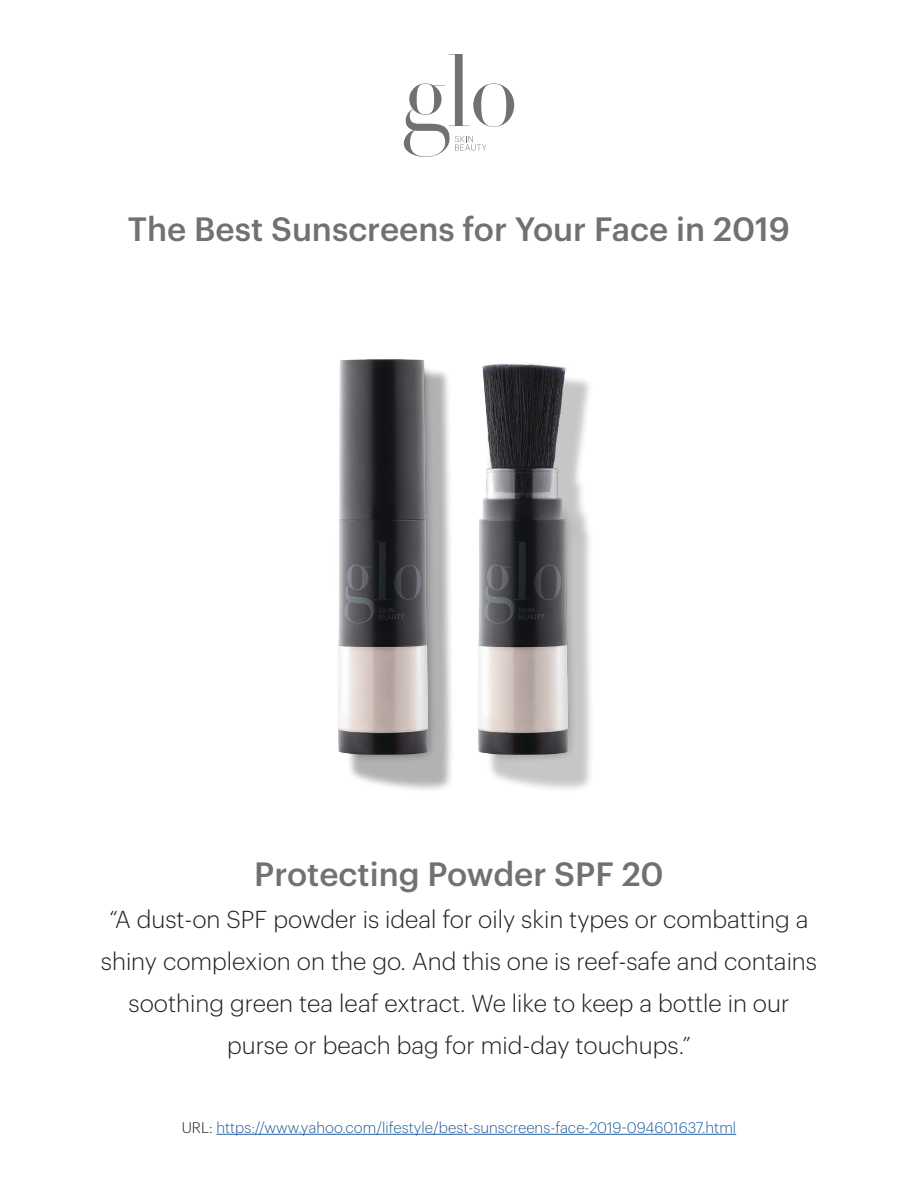
<style>
.page{position:relative;width:918px;height:1188px;background:#fff}
.page>*{position:absolute;margin:0;border:0;box-sizing:border-box;transform-origin:0 0}
.t1{font:500 33px "Graphik";color:#707272}
.t2{font:300 24px/42px "Graphik";color:#231f20;text-align:center}
.t3{font:300 15px "Graphik";color:#215e9f}
.s1{color:#231f20}
</style>
<div class="page">
<svg style="left:404px;top:54px;width:110px;height:103px"></svg>
<hr style="left:216px;top:1134px;width:520px;height:1px;background:#215e9f">
<img style="left:477px;top:364px;width:114px;height:425px">
<img style="left:338px;top:359px;width:113px;height:431px">
<p class="t1" style="left:128px;top:204px;width:664px">The Best Sunscreens for Your Face in 2019</p>
<p class="t1" style="left:254px;top:849px;width:411px">Protecting Powder SPF 20</p>
<p class="t2" style="left:101px;top:896px;width:718px">“A dust-on SPF powder is ideal for oily skin types or combatting a shiny complexion on the go. And this one is reef-safe and contains soothing green tea leaf extract. We like to keep a bottle in our purse or beach bag for mid-day touchups.”</p>
<p class="t3" style="left:182px;top:1116px;width:556px"><span class="s1">URL:</span> https://www.yahoo.com/lifestyle/best-sunscreens-face-2019-094601637.html</p>
</div>
